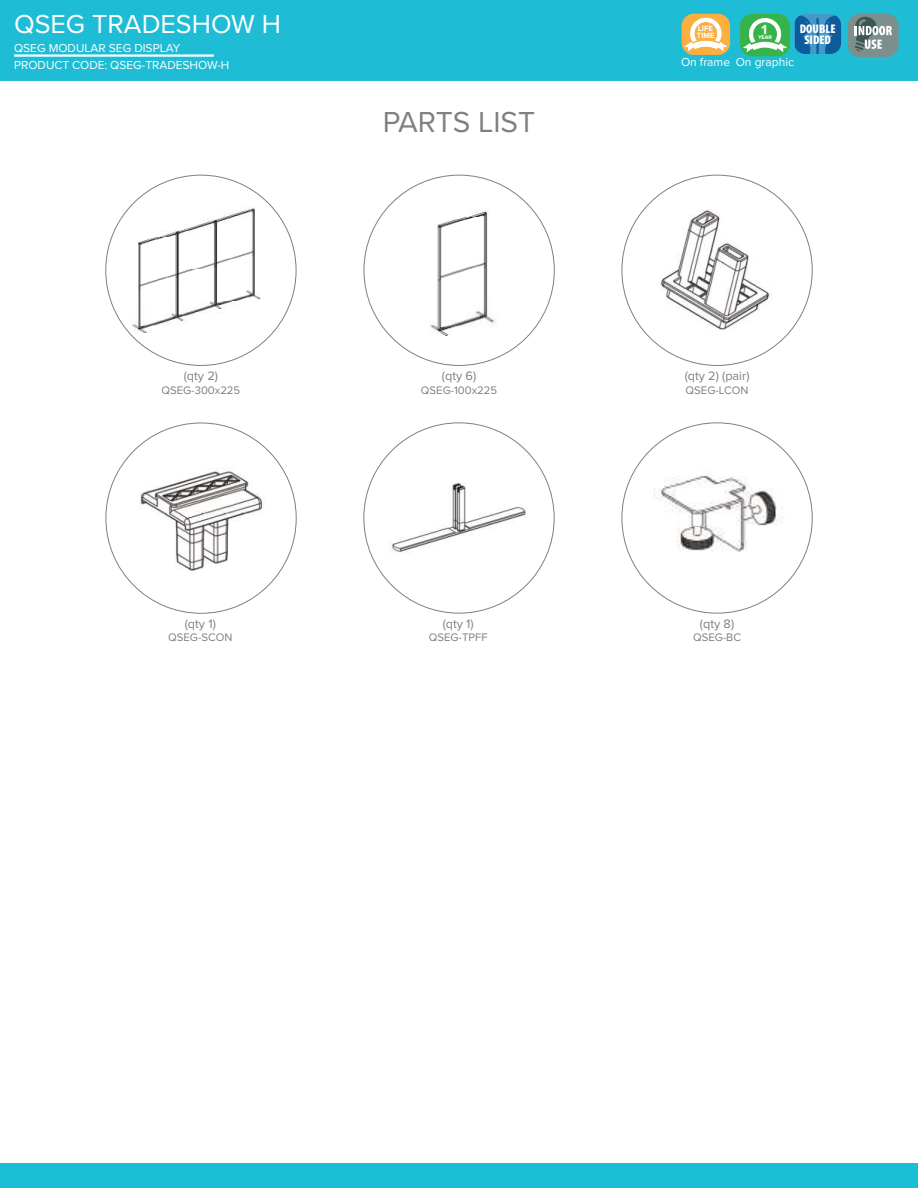
<style>
.page{position:relative;width:918px;height:1188px;background:#fff}
.page>*{position:absolute;margin:0;border:0;box-sizing:border-box;transform-origin:0 0}
.t1{font:30px "Proxima Nova";letter-spacing:-.005em;color:#808083}
.t2{font:27px "Proxima Nova";color:#fff}
.t3{font:700 13.8px "Proxima Nova";color:#fff}
.t4{font:12.75px "Proxima Nova";color:#808083}
.t5{font:900 condensed 12.6px/11.2px "Myriad Pro";color:#fff;text-align:center}
.t6{font:12px "Proxima Nova";color:#fff}
.t7{font:11.25px "Proxima Nova";color:#808083}
.t8{font:700 7.8px/7.2px "Proxima Nova";color:#fff}
.t9{font:700 5.55px "Proxima Nova";color:#fff}
</style>
<div class="page">
<div style="left:0;top:0;width:918px;height:81px;background:#1fbdd5"></div>
<div style="left:682px;top:14px;width:48px;height:41px;background:#fbaf3f;border-radius:12px"></div>
<svg style="left:685px;top:16px;width:42px;height:35px"></svg>
<div style="left:740px;top:14px;width:50px;height:42px;background:#37b449;border-radius:13px"></div>
<svg style="left:743px;top:16px;width:44px;height:36px"></svg>
<div style="left:848px;top:14px;width:51px;height:43px;background:#7c8f8c;border-radius:12px"></div>
<svg style="left:855px;top:16px;width:37px;height:36px"></svg>
<div style="left:795px;top:14px;width:46px;height:40px;background:#4598c7;border-radius:11px"></div>
<svg style="left:825px;top:15px;width:16px;height:39px"></svg>
<svg style="left:795px;top:15px;width:24px;height:39px"></svg>
<hr style="left:14px;top:54px;width:200px;height:3px;background:#fff">
<div style="left:0;top:1164px;width:918px;height:24px;background:#19bdd5"></div>
<img style="left:430px;top:210px;width:67px;height:126px">
<img style="left:651px;top:209px;width:131px;height:133px">
<img style="left:131px;top:206px;width:130px;height:129px">
<img style="left:126px;top:447px;width:150px;height:139px">
<img style="left:390px;top:483px;width:136px;height:70px">
<img style="left:654px;top:475px;width:130px;height:77px">
<h2 class="t2" style="left:14px;top:13px;width:269px">QSEG TRADESHOW H</h2>
<p class="t6" style="left:14px;top:60px;width:217px">PRODUCT CODE: QSEG-TRADESHOW-H</p>
<p class="t6" style="left:14px;top:43px;width:168px">QSEG MODULAR SEG DISPLAY</p>
<p class="t4" style="left:184px;top:370px;width:36px">(qty 2)</p>
<p class="t7" style="left:162px;top:385px;width:80px">QSEG-300x225</p>
<p class="t4" style="left:185px;top:618px;width:33px">(qty 1)</p>
<p class="t7" style="left:168px;top:633px;width:66px">QSEG-SCON</p>
<h1 class="t1" style="left:383px;top:109px;width:154px">PARTS LIST</h1>
<p class="t4" style="left:442px;top:370px;width:36px">(qty 6)</p>
<p class="t7" style="left:421px;top:385px;width:78px">QSEG-100x225</p>
<p class="t4" style="left:443px;top:618px;width:33px">(qty 1)</p>
<p class="t7" style="left:429px;top:633px;width:60px">QSEG-TPFF</p>
<p class="t8" style="left:697px;top:25px;width:19px">LIFE<br>TIME</p>
<p class="t3" style="left:762px;top:23px;width:7px">1</p>
<p class="t9" style="left:758px;top:35px;width:16px">YEAR</p>
<p class="t5" style="left:800px;top:23px;width:37px">DOUBLE<br>SIDED</p>
<p class="t6" style="left:736px;top:57px;width:60px">On graphic</p>
<p class="t6" style="left:681px;top:57px;width:51px">On frame</p>
<p class="t4" style="left:685px;top:370px;width:66px">(qty 2) (pair)</p>
<p class="t7" style="left:686px;top:385px;width:64px">QSEG-LCON</p>
<p class="t4" style="left:700px;top:618px;width:36px">(qty 8)</p>
<p class="t7" style="left:693px;top:633px;width:49px">QSEG-BC</p>
</div>
